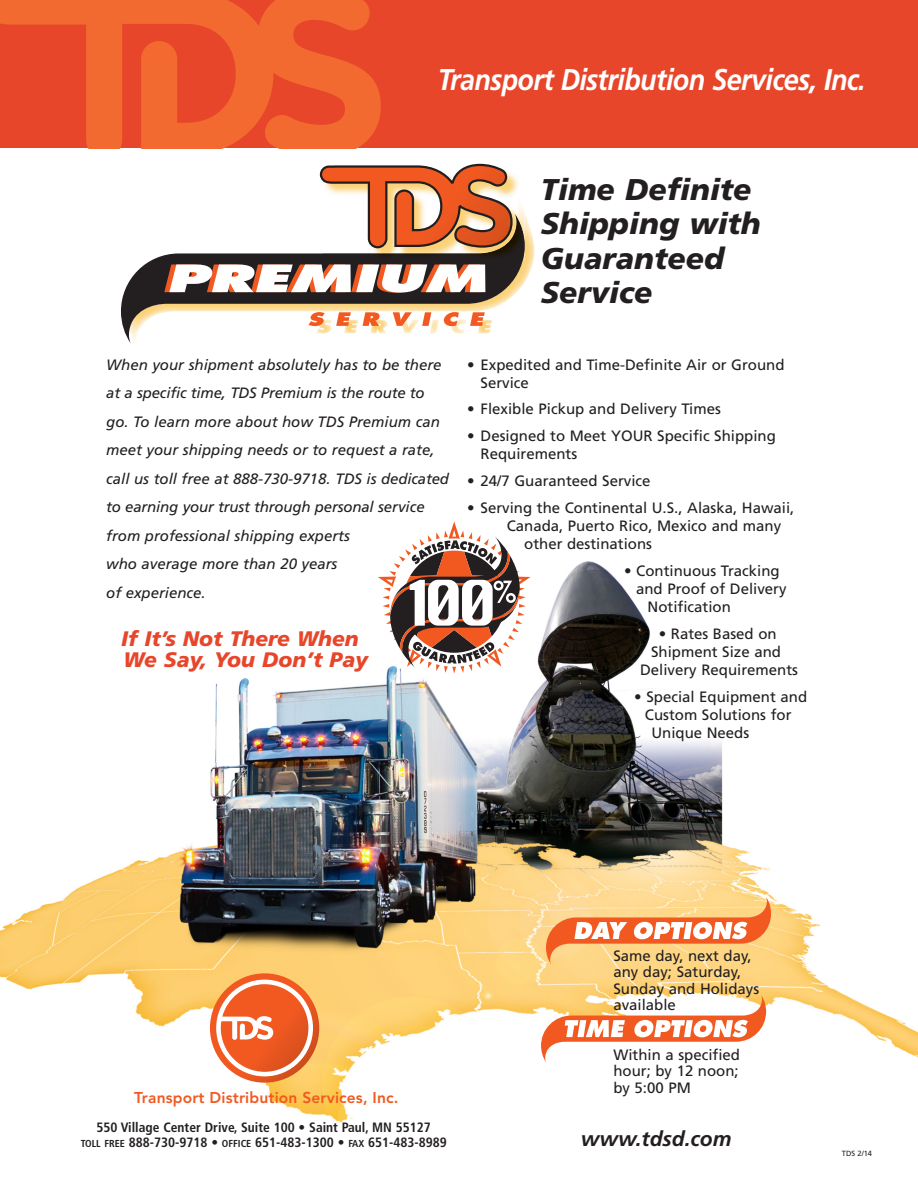
<style>
.page{position:relative;width:918px;height:1188px;background:#fff}
.page>*{position:absolute;margin:0;border:0;box-sizing:border-box;transform-origin:0 0}
.t1{font:italic 900 30px/34.5px "Frutiger";color:#231f20}
.t2{font:italic 700 30px "Frutiger";letter-spacing:-.02em;color:#fff;scale:.9 1}
.t3{font:italic 900 21px/21px "Frutiger";color:#e7462a}
.t4{font:italic 700 21px "Frutiger";color:#231f20}
.t5{font:800 15.6px "Avenir";letter-spacing:.01em;color:#f15921}
.t6{font:15px/16.5px "Frutiger";color:#231f20}
.t7{font:italic 15px/28.5px "Frutiger";color:#231f20}
.t8{font:700 condensed 13.5px/15px "Frutiger";color:#231f20;text-align:center}
.t9{font:7.5px "Frutiger";color:#231f20}
.s1{font-size:10.2px}
</style>
<div class="page">
<img style="left:0;top:561px;width:918px;height:562px">
<div style="left:0;top:0;width:918px;height:148px;background:#e7462a"></div>
<svg style="left:0;top:0;width:381px;height:148px;fill:#f26a30"></svg>
<svg style="left:378px;top:521px;width:153px;height:152px"></svg>
<svg style="left:546px;top:897px;width:225px;height:67px;background:#fabc7f"></svg>
<svg style="left:541px;top:995px;width:225px;height:67px"></svg>
<svg style="left:210px;top:973px;width:109px;height:110px"></svg>
<img style="left:524px;top:211px;width:10px;height:70px">
<svg style="left:121px;top:214px;width:404px;height:130px"></svg>
<svg style="left:308px;top:312px;width:17px;height:14px"></svg>
<svg style="left:336px;top:312px;width:15px;height:14px"></svg>
<svg style="left:363px;top:312px;width:17px;height:14px"></svg>
<svg style="left:393px;top:312px;width:19px;height:14px"></svg>
<svg style="left:422px;top:312px;width:37px;height:21px"></svg>
<svg style="left:470px;top:312px;width:15px;height:14px"></svg>
<svg style="left:164px;top:265px;width:321px;height:28px"></svg>
<img style="left:323px;top:214px;width:201px;height:46px">
<svg style="left:320px;top:164px;width:195px;height:84px"></svg>
<h1 class="t2" style="left:438px;top:68px;width:477px">Transport Distribution Services, Inc.</h1>
<h1 class="t1" style="left:541px;top:174px;width:222px">Time Definite<br>Shipping with<br>Guaranteed<br>Service</h1>
<p class="t7" style="left:106px;top:351px;width:344px">When your shipment absolutely has to be there at a specific time, TDS Premium is the route to go. To learn more about how TDS Premium can meet your shipping needs or to request a rate, call us toll free at 888-730-9718. TDS is dedicated to earning your trust through personal service from professional shipping experts<br>who average more than 20 years<br>of experience.</p>
<h2 class="t3" style="left:121px;top:630px;width:249px">If It’s Not There When<br>We Say, You Don’t Pay</h2>
<p class="t6" style="left:481px;top:356px;width:306px;line-height:18px;text-indent:-13px">• Expedited and Time-Definite Air or Ground<br>Service</p>
<p class="t6" style="left:467px;top:402px;width:255px">• Flexible Pickup and Delivery Times</p>
<p class="t6" style="left:481px;top:428px;width:297px;line-height:18px;text-indent:-13px">• Designed to Meet YOUR Specific Shipping<br>Requirements</p>
<p class="t6" style="left:467px;top:474px;width:185px">• 24/7 Guaranteed Service</p>
<p class="t6" style="left:467px;top:501px;width:329px">• Serving the Continental U.S., Alaska, Hawaii,</p>
<p class="t6" style="left:507px;top:519px;width:276px">Canada, Puerto Rico, Mexico and many</p>
<p class="t6" style="left:524px;top:537px;width:129px">other destinations</p>
<p class="t6" style="left:624px;top:564px;width:157px">• Continuous Tracking</p>
<p class="t6" style="left:636px;top:582px;width:152px">and Proof of Delivery</p>
<p class="t6" style="left:648px;top:600px;width:85px">Notification</p>
<p class="t6" style="left:640px;top:626px;width:159px;line-height:18px;text-align:center">• Rates Based on<br>Shipment Size and<br>Delivery Requirements</p>
<p class="t6" style="left:634px;top:690px;width:174px">• Special Equipment and</p>
<p class="t6" style="left:645px;top:708px;width:148px">Custom Solutions for</p>
<p class="t6" style="left:651px;top:726px;width:99px">Unique Needs</p>
<p class="t5" style="left:134px;top:1091px;width:266px">Transport Distribution Services, Inc.</p>
<p class="t8" style="left:81px;top:1121px;width:368px">550 Village Center Drive, Suite 100 • Saint Paul, MN 55127<br><span class="s1">TOLL FREE</span> 888-730-9718 • <span class="s1">OFFICE</span> 651-483-1300 • <span class="s1">FAX</span> 651-483-8989</p>
<p class="t6" style="left:613px;top:949px;width:147px">Same day, next day, any day; Saturday,<br>Sunday and Holidays available</p>
<p class="t6" style="left:613px;top:1048px;width:128px;text-align:justify">Within a specified hour; by 12 noon; by 5:00 PM</p>
<h2 class="t4" style="left:581px;top:1130px;width:152px">www.tdsd.com</h2>
<p class="t9" style="left:842px;top:1151px;width:32px">TDS 2/14</p>
</div>
